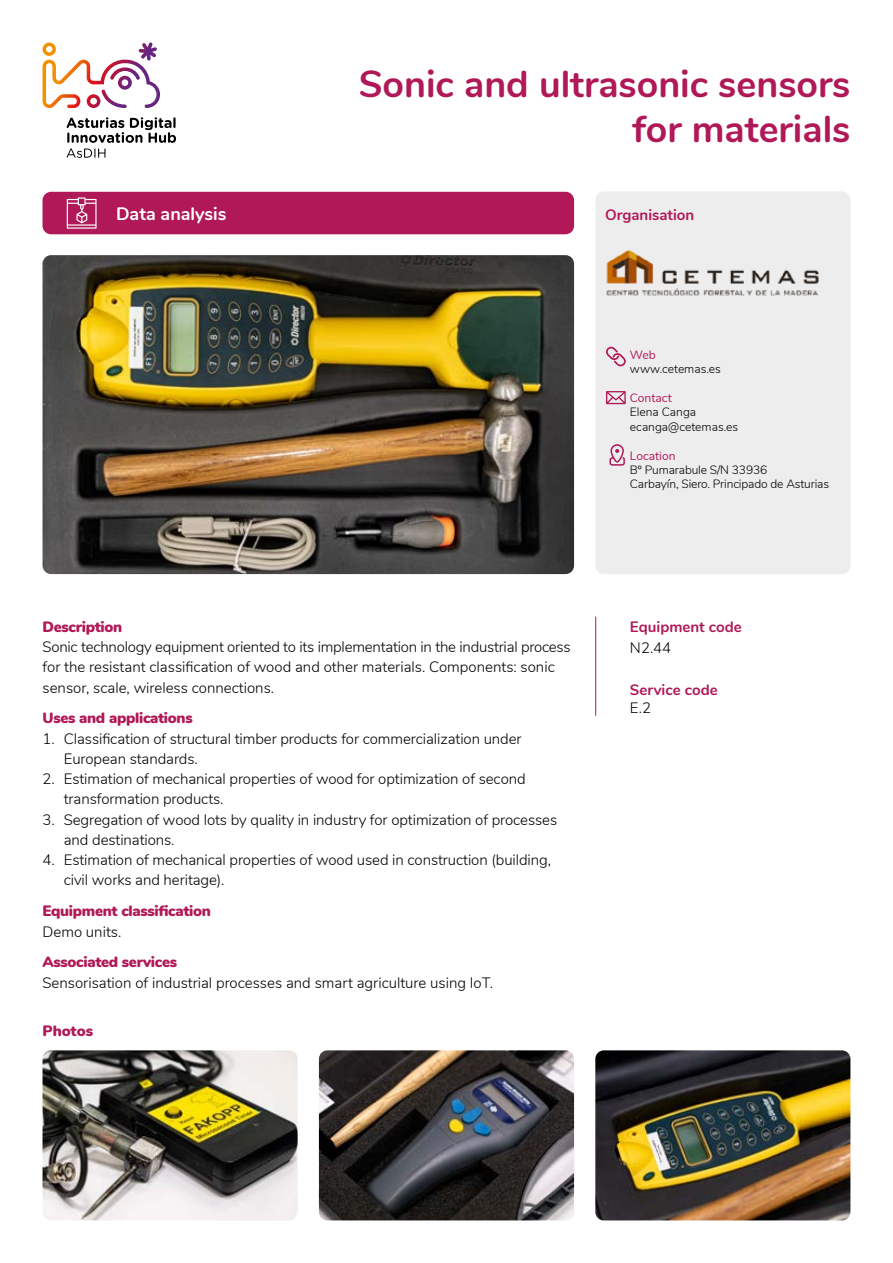
<style>
.page{position:relative;width:893px;height:1263px;background:#fff}
.page>*{position:absolute;margin:0;border:0;box-sizing:border-box;transform-origin:0 0}
.t1{font:700 37.5px/45px "Nunito";color:#b01857;text-align:right}
.t2{font:700 18px "Nunito";color:#fff}
.t3{font:300 15px/20.2px "Nunito";letter-spacing:-.005em;color:#000}
.t4{font:900 15px "Nunito";letter-spacing:-.02em;color:#b01857}
.t5{font:700 15px "Nunito";color:#b01857}
.t6{font:300 12px/14.4px "Nunito";letter-spacing:-.01em;color:#000}
.t7{font:12px "Nunito";color:#b01857}
</style>
<div class="page">
<svg style="left:43px;top:43px;width:117px;height:65px"></svg>
<svg style="left:67px;top:117px;width:109px;height:41px"></svg>
<div style="left:43px;top:192px;width:531px;height:42px;background:#b01857;border-radius:9px"></div>
<svg style="left:67px;top:197px;width:30px;height:32px"></svg>
<img style="left:43px;top:255px;width:531px;height:319px">
<hr style="left:595px;top:617px;width:1px;height:98px;background:#b01857">
<div style="left:595px;top:191px;width:255px;height:383px;background:#ededed;border-radius:9px"></div>
<svg style="left:606px;top:347px;width:20px;height:19px"></svg>
<svg style="left:606px;top:391px;width:20px;height:13px"></svg>
<svg style="left:609px;top:444px;width:16px;height:22px"></svg>
<img style="left:606px;top:250px;width:213px;height:46px">
<img style="left:43px;top:1050px;width:255px;height:170px">
<img style="left:319px;top:1050px;width:255px;height:170px">
<img style="left:595px;top:1050px;width:255px;height:170px">
<p class="t2" style="left:116px;top:200px;width:112px">Data analysis</p>
<h1 class="t1" style="left:359px;top:59px;width:493px">Sonic and ultrasonic sensors for materials</h1>
<p class="t5" style="left:605px;top:204px;width:91px">Organisation</p>
<p class="t7" style="left:630px;top:346px;width:27px">Web</p>
<p class="t6" style="left:630px;top:361px;width:92px">www.cetemas.es</p>
<p class="t7" style="left:630px;top:389px;width:43px">Contact</p>
<p class="t6" style="left:630px;top:404px;width:110px">Elena Canga ecanga@cetemas.es</p>
<p class="t7" style="left:630px;top:447px;width:47px">Location</p>
<p class="t6" style="left:630px;top:462px;width:201px">Bº Pumarabule S/N 33936<br>Carbayín, Siero. Principado de Asturias</p>
<p class="t4" style="left:43px;top:615px;width:81px">Description</p>
<p class="t3" style="left:43px;top:636px;width:530px">Sonic technology equipment oriented to its implementation in the industrial process for the resistant classification of wood and other materials. Components: sonic sensor, scale, wireless connections.</p>
<p class="t4" style="left:43px;top:707px;width:152px">Uses and applications</p>
<p class="t3" style="left:64px;top:727px;width:459px;text-indent:-21px">1. Classification of structural timber products for commercialization under<br>European standards.</p>
<p class="t3" style="left:64px;top:768px;width:463px;text-indent:-21px">2. Estimation of mechanical properties of wood for optimization of second transformation products.</p>
<p class="t3" style="left:64px;top:808px;width:495px;text-indent:-21px">3. Segregation of wood lots by quality in industry for optimization of processes and destinations.</p>
<p class="t3" style="left:64px;top:849px;width:489px;text-indent:-21px">4. Estimation of mechanical properties of wood used in construction (building, civil works and heritage).</p>
<p class="t4" style="left:43px;top:900px;width:170px">Equipment classification</p>
<p class="t3" style="left:43px;top:920px;width:80px">Demo units.</p>
<p class="t4" style="left:43px;top:951px;width:136px">Associated services</p>
<p class="t3" style="left:43px;top:971px;width:452px">Sensorisation of industrial processes and smart agriculture using IoT.</p>
<p class="t4" style="left:43px;top:1019px;width:52px">Photos</p>
<p class="t5" style="left:630px;top:615px;width:113px">Equipment code</p>
<p class="t3" style="left:630px;top:637px;width:43px">N2.44</p>
<p class="t5" style="left:630px;top:678px;width:89px">Service code</p>
<p class="t3" style="left:630px;top:697px;width:23px">E.2</p>
</div>
